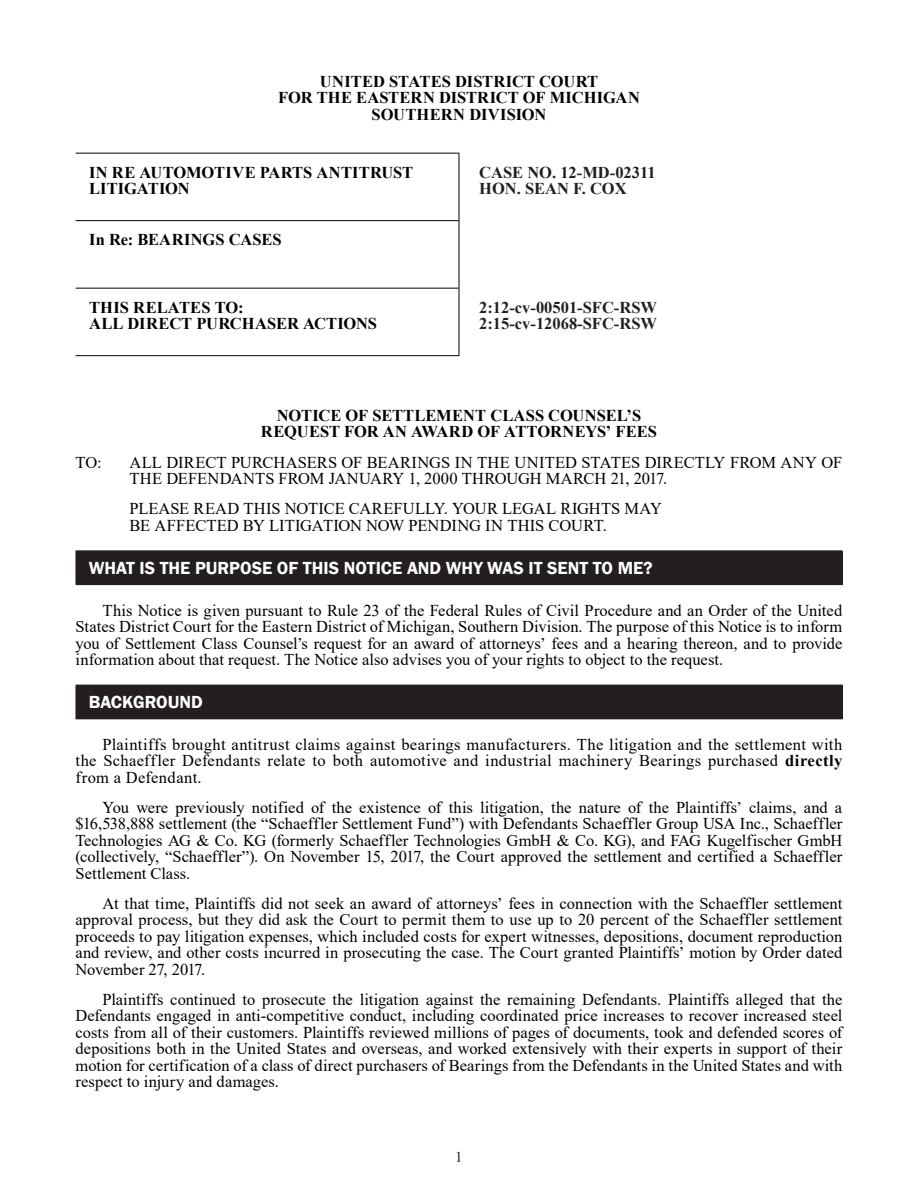
<style>
.page{position:relative;width:918px;height:1188px;background:#fff}
.page>*{position:absolute;margin:0;border:0;box-sizing:border-box;transform-origin:0 0}
.H1__Numbered{font:600 18px "Franklin Gothic";color:#fff}
.Body_Copy{font:16.5px/16.5px "Times New Roman";letter-spacing:.005em;color:#000;text-align:justify}
.Body_Copy-2{font:700 16.5px "Times New Roman";color:#000}
.Table_Body_Copy{font:700 16.5px/16.5px "Times New Roman";letter-spacing:.005em;color:#000}
.t1{font:700 16.5px "Times New Roman";color:#231f20}
.t2{font:15px "Times New Roman";color:#231f20}
.s1{font-weight:700}
</style>
<div class="page">
<hr style="left:76px;top:153px;width:383px;height:1px;background:#000">
<hr style="left:459px;top:154px;width:1px;height:66px;background:#000">
<hr style="left:76px;top:220px;width:383px;height:1px;background:#000">
<hr style="left:459px;top:221px;width:1px;height:67px;background:#000">
<hr style="left:76px;top:288px;width:383px;height:1px;background:#000">
<hr style="left:459px;top:289px;width:1px;height:66px;background:#000">
<hr style="left:76px;top:355px;width:383px;height:1px;background:#000">
<div style="left:76px;top:551px;width:766px;height:34px;background:#231f20"></div>
<hr style="left:76px;top:550px;width:766px;height:1px;background:#231f20">
<hr style="left:842px;top:551px;width:1px;height:33px;background:#231f20">
<div style="left:76px;top:685px;width:766px;height:34px;background:#231f20"></div>
<hr style="left:842px;top:685px;width:1px;height:33px;background:#231f20">
<p class="Body_Copy-2" style="left:320px;top:69px;width:280px">UNITED STATES DISTRICT COURT</p>
<p class="Body_Copy-2" style="left:278px;top:86px;width:363px">FOR THE EASTERN DISTRICT OF MICHIGAN</p>
<p class="Body_Copy-2" style="left:372px;top:102px;width:176px">SOUTHERN DIVISION</p>
<p class="Table_Body_Copy" style="left:89px;top:164px;width:326px">IN RE AUTOMOTIVE PARTS ANTITRUST<br>LITIGATION</p>
<p class="t1" style="left:479px;top:160px;width:178px">CASE NO. 12-MD-02311</p>
<p class="t1" style="left:479px;top:177px;width:149px">HON. SEAN F. COX</p>
<p class="Table_Body_Copy" style="left:89px;top:231px;width:194px">In Re: BEARINGS CASES</p>
<p class="Table_Body_Copy" style="left:89px;top:299px;width:156px">THIS RELATES TO:</p>
<p class="Table_Body_Copy" style="left:89px;top:315px;width:290px">ALL DIRECT PURCHASER ACTIONS</p>
<p class="t1" style="left:479px;top:295px;width:179px">2:12-cv-00501-SFC-RSW</p>
<p class="t1" style="left:479px;top:312px;width:179px">2:15-cv-12068-SFC-RSW</p>
<p class="Body_Copy-2" style="left:277px;top:403px;width:366px">NOTICE OF SETTLEMENT CLASS COUNSEL’S</p>
<p class="Body_Copy-2" style="left:261px;top:420px;width:398px">REQUEST FOR AN AWARD OF ATTORNEYS’ FEES</p>
<p class="Body_Copy" style="left:76px;top:454px;width:28px">TO:</p>
<p class="Body_Copy" style="left:130px;top:454px;width:714px">ALL DIRECT PURCHASERS OF BEARINGS IN THE UNITED STATES DIRECTLY FROM ANY OF<br>THE DEFENDANTS FROM JANUARY 1, 2000 THROUGH MARCH 21, 2017.</p>
<p class="Body_Copy" style="left:130px;top:500px;width:534px">PLEASE READ THIS NOTICE CAREFULLY. YOUR LEGAL RIGHTS MAY</p>
<p class="Body_Copy" style="left:130px;top:517px;width:479px">BE AFFECTED BY LITIGATION NOW PENDING IN THIS COURT.</p>
<p class="H1__Numbered" style="left:89px;top:557px;width:565px">WHAT IS THE PURPOSE OF THIS NOTICE AND WHY WAS IT SENT TO ME?</p>
<p class="Body_Copy" style="left:76px;top:601px;width:768px;text-indent:27px">This Notice is given pursuant to Rule 23 of the Federal Rules of Civil Procedure and an Order of the United States District Court for the Eastern District of Michigan, Southern Division. The purpose of this Notice is to inform you of Settlement Class Counsel’s request for an award of attorneys’ fees and a hearing thereon, and to provide information about that request. The Notice also advises you of your rights to object to the request.</p>
<p class="H1__Numbered" style="left:89px;top:691px;width:116px">BACKGROUND</p>
<p class="Body_Copy" style="left:76px;top:736px;width:768px;text-indent:27px">Plaintiffs brought antitrust claims against bearings manufacturers. The litigation and the settlement with the Schaeffler Defendants relate to both automotive and industrial machinery Bearings purchased <span class="s1">directly </span>from a Defendant.</p>
<p class="Body_Copy" style="left:76px;top:799px;width:768px;text-indent:27px">You were previously notified of the existence of this litigation, the nature of the Plaintiffs’ claims, and a $16,538,888 settlement (the “Schaeffler Settlement Fund”) with Defendants Schaeffler Group USA Inc., Schaeffler Technologies AG &amp; Co. KG (formerly Schaeffler Technologies GmbH &amp; Co. KG), and FAG Kugelfischer GmbH (collectively, “Schaeffler”). On November 15, 2017, the Court approved the settlement and certified a Schaeffler Settlement Class.</p>
<p class="Body_Copy" style="left:76px;top:895px;width:768px;text-indent:27px">At that time, Plaintiffs did not seek an award of attorneys’ fees in connection with the Schaeffler settlement approval process, but they did ask the Court to permit them to use up to 20 percent of the Schaeffler settlement proceeds to pay litigation expenses, which included costs for expert witnesses, depositions, document reproduction and review, and other costs incurred in prosecuting the case. The Court granted Plaintiffs’ motion by Order dated November 27, 2017.</p>
<p class="Body_Copy" style="left:76px;top:991px;width:768px;text-indent:27px">Plaintiffs continued to prosecute the litigation against the remaining Defendants. Plaintiffs alleged that the Defendants engaged in anti-competitive conduct, including coordinated price increases to recover increased steel costs from all of their customers. Plaintiffs reviewed millions of pages of documents, took and defended scores of depositions both in the United States and overseas, and worked extensively with their experts in support of their motion for certification of a class of direct purchasers of Bearings from the Defendants in the United States and with respect to injury and damages.</p>
<p class="t2" style="left:455px;top:1146px;width:9px">1</p>
</div>
